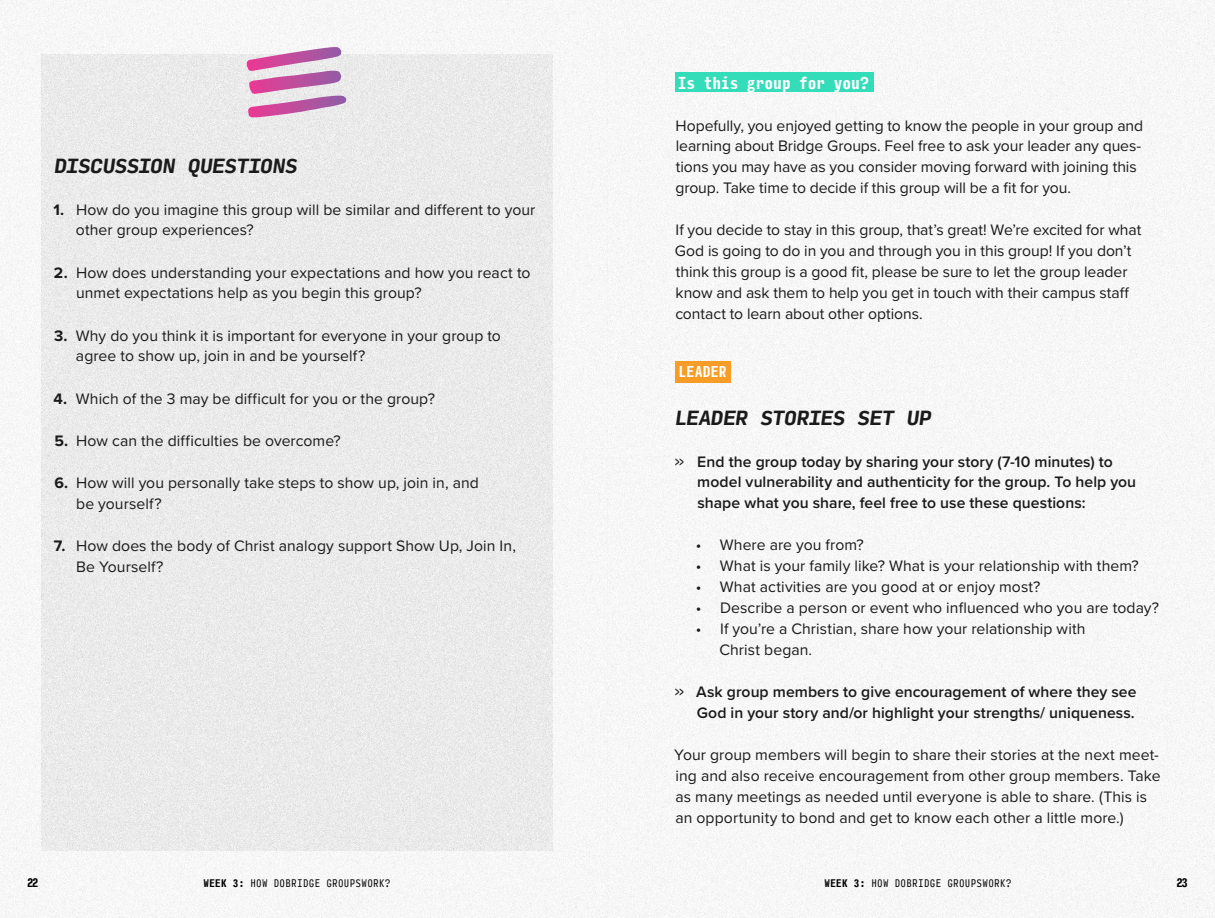
<style>
.page{position:relative;width:1215px;height:918px;background:#fff}
.page>*{position:absolute;margin:0;border:0;box-sizing:border-box;transform-origin:0 0}
.t1{font:italic 700 19.5px "Input Mono";letter-spacing:-.015em;color:#1a1a1a}
.t2{font:700 16.5px "Input Mono Compressed";letter-spacing:-.005em;color:#fff}
.t3{font:15.75px/21px "Proxima Nova";letter-spacing:.005em;color:#1a1a1a}
.t4{font:600 15.75px/21px "Proxima Nova";letter-spacing:.005em;color:#1a1a1a}
.t5{font:700 15px "Input Mono Compressed";color:#fff}
.t6{font:700 12px "Input Mono Compressed";color:#000}
.t7{font:10.5px "Input Mono Compressed";letter-spacing:.025em;color:#000}
.s1{font-weight:700}
.s2{font-family:"Input Mono";font-weight:400}
</style>
<div class="page">
<img style="left:0;top:0;width:1215px;height:918px">
<img style="left:42px;top:55px;width:510px;height:795px">
<div style="left:675px;top:361px;width:55px;height:22px;background:#f79c27"></div>
<svg style="left:247px;top:47px;width:94px;height:51px"></svg>
<div style="left:675px;top:73px;width:198px;height:19px;background:#34ddb9"></div>
<p class="t1" style="left:55px;top:148px;width:244px">DISCUSSION QUESTIONS</p>
<p class="t3" style="left:76px;top:198px;width:461px;text-indent:-23px"><span class="s1">1.</span> How do you imagine this group will be similar and different to your other group experiences?</p>
<p class="t3" style="left:76px;top:261px;width:456px;text-indent:-22px"><span class="s1">2.</span> How does understanding your expectations and how you react to unmet expectations help as you begin this group?</p>
<p class="t3" style="left:76px;top:324px;width:427px;text-indent:-22px"><span class="s1">3.</span> Why do you think it is important for everyone in your group to agree to show up, join in and be yourself?</p>
<p class="t3" style="left:54px;top:387px;width:383px"><span class="s1">4.</span> Which of the 3 may be difficult for you or the group?</p>
<p class="t3" style="left:55px;top:429px;width:288px"><span class="s1">5.</span> How can the difficulties be overcome?</p>
<p class="t3" style="left:76px;top:471px;width:404px;text-indent:-22px"><span class="s1">6.</span> How will you personally take steps to show up, join in, and be yourself?</p>
<p class="t3" style="left:76px;top:534px;width:441px;text-indent:-22px"><span class="s1">7.</span> How does the body of Christ analogy support Show Up, Join In,<br>Be Yourself?</p>
<p class="t2" style="left:678px;top:67px;width:193px">Is this group for you?</p>
<p class="t3" style="left:675px;top:114px;width:469px">Hopefully, you enjoyed getting to know the people in your group and learning about Bridge Groups. Feel free to ask your leader any ques&shy;tions you may have as you consider moving forward with joining this group. Take time to decide if this group will be a fit for you.</p>
<p class="t3" style="left:675px;top:219px;width:468px">If you decide to stay in this group, that’s great! We’re excited for what God is going to do in you and through you in this group! If you don’t think this group is a good fit, please be sure to let the group leader know and ask them to help you get in touch with their campus staff contact to learn about other options.</p>
<p class="t5" style="left:679px;top:358px;width:50px">LEADER</p>
<p class="t1" style="left:675px;top:400px;width:258px">LEADER STORIES SET UP</p>
<p class="t4" style="left:697px;top:450px;width:440px;text-indent:-23px"><span class="s2">»</span> End the group today by sharing your story (7-10 minutes) to model vulnerability and authenticity for the group. To help you shape what you share, feel free to use these questions:</p>
<p class="t3" style="left:696px;top:534px;width:169px">• Where are you from?</p>
<p class="t3" style="left:696px;top:555px;width:444px">• What is your family like? What is your relationship with them?</p>
<p class="t3" style="left:696px;top:576px;width:346px">• What activities are you good at or enjoy most?</p>
<p class="t3" style="left:696px;top:597px;width:465px">• Describe a person or event who influenced who you are today?</p>
<p class="t3" style="left:720px;top:618px;width:368px;text-indent:-24px">• If you’re a Christian, share how your relationship with<br>Christ began.</p>
<p class="t4" style="left:675px;top:681px;width:464px;text-align:right"><span class="s2">»</span> Ask group members to give encouragement of where they see<br>God in your story and/or highlight your strengths/ uniqueness.</p>
<p class="t3" style="left:674px;top:744px;width:488px">Your group members will begin to share their stories at the next meet&shy;ing and also receive encouragement from other group members. Take as many meetings as needed until everyone is able to share. (This is an opportunity to bond and get to know each other a little more.)</p>
<p class="t6" style="left:27px;top:871px;width:13px">22</p>
<p class="t7" style="left:204px;top:873px;width:188px"><span class="s1">WEEK 3:</span> HOW DOBRIDGE GROUPSWORK?</p>
<p class="t7" style="left:825px;top:873px;width:188px"><span class="s1">WEEK 3:</span> HOW DOBRIDGE GROUPSWORK?</p>
<p class="t6" style="left:1177px;top:871px;width:13px">23</p>
</div>
